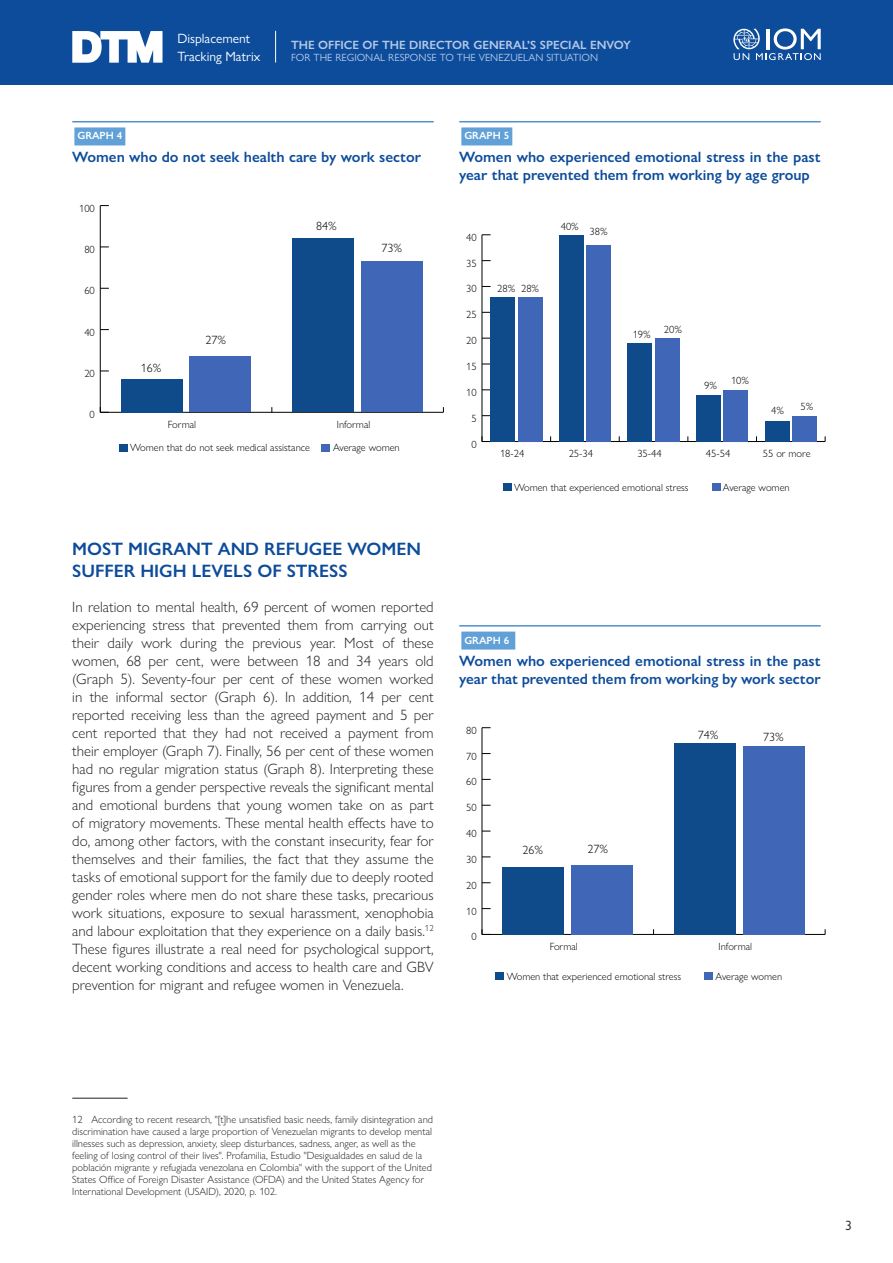
<style>
.page{position:relative;width:893px;height:1263px;background:#fff}
.page>*{position:absolute;margin:0;border:0;box-sizing:border-box;transform-origin:0 0}
.T_1{font:600 18px/21.6px "Gill Sans Nova";color:#0d4c9b}
.Texto_dos_columnas{font:300 15px/18px "Gill Sans Nova";color:#231f20;text-align:justify}
.GRAF_Tit{font:600 15px/18px "Gill Sans Nova";color:#0d4c9b}
.t1{font:13.5px/18.6px "Gill Sans Nova";color:#fff}
.t2{font:13.5px "Gill Sans Nova";color:#231f20}
.t3{font:600 12px "Gill Sans Nova";color:#b5c9e7}
.t4{font:300 12px "Gill Sans Nova";color:#000}
.Pie_de_Pagina{font:300 10.5px/12px "Gill Sans Nova";color:#231f20}
.t5{font:300 10.5px "Gill Sans Nova";color:#000}
.t6{font:10.5px "Gill Sans Nova";color:#b5c9e7}
.GRAF_Nº{font:600 10.5px "Gill Sans Nova";color:#fff}
</style>
<div class="page">
<div style="left:0;top:0;width:893px;height:85px;background:#0d4c9b"></div>
<hr style="left:72px;top:121px;width:362px;height:1px;background:#5090cc">
<div style="left:74px;top:127px;width:51px;height:18px;background:#61a1d7"></div>
<hr style="left:100px;top:412px;width:343px;height:1px;background:#000">
<hr style="left:100px;top:206px;width:1px;height:206px;background:#000">
<svg style="left:100px;top:407px;width:9px;height:6px"></svg>
<div style="left:119px;top:444px;width:8px;height:7px;background:#0f4b8b"></div>
<div style="left:121px;top:379px;width:62px;height:33px;background:#0f4b8b"></div>
<div style="left:292px;top:239px;width:62px;height:173px;background:#0f4b8b"></div>
<div style="left:322px;top:444px;width:8px;height:7px;background:#4066b7"></div>
<div style="left:189px;top:356px;width:62px;height:56px;background:#4066b7"></div>
<div style="left:361px;top:261px;width:62px;height:151px;background:#4066b7"></div>
<hr style="left:72px;top:1098px;width:56px;height:1px;background:#231f20">
<hr style="left:459px;top:121px;width:362px;height:1px;background:#5090cc">
<div style="left:461px;top:127px;width:51px;height:18px;background:#61a1d7"></div>
<hr style="left:459px;top:625px;width:362px;height:1px;background:#5090cc">
<div style="left:461px;top:632px;width:54px;height:18px;background:#61a1d7"></div>
<hr style="left:482px;top:441px;width:343px;height:1px;background:#000">
<hr style="left:482px;top:235px;width:1px;height:206px;background:#000">
<div style="left:503px;top:483px;width:8px;height:8px;background:#0f4b8b"></div>
<div style="left:490px;top:297px;width:25px;height:144px;background:#0f4b8b"></div>
<div style="left:559px;top:235px;width:25px;height:206px;background:#0f4b8b"></div>
<div style="left:627px;top:343px;width:25px;height:98px;background:#0f4b8b"></div>
<div style="left:696px;top:395px;width:25px;height:46px;background:#0f4b8b"></div>
<div style="left:765px;top:421px;width:24px;height:20px;background:#0f4b8b"></div>
<div style="left:712px;top:483px;width:8px;height:8px;background:#4066b7"></div>
<div style="left:518px;top:297px;width:24px;height:144px;background:#4066b7"></div>
<div style="left:586px;top:245px;width:25px;height:196px;background:#4066b7"></div>
<div style="left:655px;top:338px;width:25px;height:103px;background:#4066b7"></div>
<div style="left:723px;top:390px;width:25px;height:51px;background:#4066b7"></div>
<div style="left:792px;top:416px;width:25px;height:25px;background:#4066b7"></div>
<hr style="left:482px;top:934px;width:343px;height:1px;background:#000">
<hr style="left:482px;top:728px;width:1px;height:206px;background:#000">
<svg style="left:482px;top:929px;width:9px;height:5px"></svg>
<div style="left:503px;top:867px;width:61px;height:67px;background:#0f4b8b"></div>
<div style="left:674px;top:743px;width:62px;height:191px;background:#0f4b8b"></div>
<div style="left:571px;top:865px;width:62px;height:69px;background:#4066b7"></div>
<div style="left:743px;top:746px;width:61px;height:188px;background:#4066b7"></div>
<div style="left:495px;top:972px;width:9px;height:8px;background:#0f4b8b"></div>
<div style="left:704px;top:972px;width:9px;height:8px;background:#4066b7"></div>
<svg style="left:733px;top:28px;width:88px;height:32px"></svg>
<svg style="left:72px;top:31px;width:90px;height:32px"></svg>
<hr style="left:275px;top:31px;width:1px;height:32px;background:#fff">
<p class="t1" style="left:177px;top:29px;width:85px">Displacement<br>Tracking Matrix</p>
<p class="t3" style="left:291px;top:37px;width:341px">THE OFFICE OF THE DIRECTOR GENERAL’S SPECIAL ENVOY</p>
<p class="t6" style="left:291px;top:51px;width:308px">FOR THE REGIONAL RESPONSE TO THE VENEZUELAN SITUATION</p>
<p class="GRAF_Nº" style="left:77px;top:129px;width:46px">GRAPH 4</p>
<p class="GRAF_Tit" style="left:72px;top:148px;width:350px">Women who do not seek health care by work sector</p>
<p class="t5" style="left:79px;top:202px;width:17px">100</p>
<p class="t5" style="left:84px;top:243px;width:12px">80</p>
<p class="t5" style="left:84px;top:284px;width:12px">60</p>
<p class="t5" style="left:84px;top:326px;width:12px">40</p>
<p class="t5" style="left:84px;top:367px;width:12px">20</p>
<p class="t5" style="left:90px;top:408px;width:7px">0</p>
<p class="t4" style="left:316px;top:219px;width:22px">84%</p>
<p class="t4" style="left:382px;top:240px;width:22px">73%</p>
<p class="t4" style="left:141px;top:361px;width:22px">16%</p>
<p class="t4" style="left:206px;top:333px;width:22px">27%</p>
<p class="t5" style="left:168px;top:418px;width:30px">Formal</p>
<p class="t5" style="left:337px;top:418px;width:35px">Informal</p>
<p class="t5" style="left:130px;top:441px;width:181px">Women that do not seek medical assistance</p>
<p class="t5" style="left:333px;top:441px;width:68px">Average women</p>
<p class="T_1" style="left:72px;top:538px;width:350px">MOST MIGRANT AND REFUGEE WOMEN<br>SUFFER HIGH LEVELS OF STRESS</p>
<p class="Texto_dos_columnas" style="left:72px;top:597px;width:363px">In relation to mental health, 69 percent of women reported experiencing stress that prevented them from carrying out their daily work during the previous year. Most of these women, 68 per cent, were between 18 and 34 years old (Graph 5). Seventy-four per cent of these women worked in the informal sector (Graph 6). In addition, 14 per cent reported receiving less than the agreed payment and 5 per cent reported that they had not received a payment from their employer (Graph 7). Finally, 56 per cent of these women had no regular migration status (Graph 8). Interpreting these figures from a gender perspective reveals the significant mental and emotional burdens that young women take on as part of migratory movements. These mental health effects have to do, among other factors, with the constant insecurity, fear for themselves and their families, the fact that they assume the tasks of emotional support for the family due to deeply rooted gender roles where men do not share these tasks, precarious work situations, exposure to sexual harassment, xenophobia and labour exploitation that they experience on a daily basis.<sup>12<br></sup>These figures illustrate a real need for psychological support, decent working conditions and access to health care and GBV prevention for migrant and refugee women in Venezuela.</p>
<p class="GRAF_Nº" style="left:464px;top:129px;width:46px">GRAPH 5</p>
<p class="GRAF_Tit" style="left:459px;top:148px;width:363px">Women who experienced emotional stress in the past year that prevented them from working by age group</p>
<p class="t5" style="left:466px;top:231px;width:12px">40</p>
<p class="t5" style="left:466px;top:257px;width:12px">35</p>
<p class="t5" style="left:466px;top:282px;width:12px">30</p>
<p class="t5" style="left:466px;top:308px;width:12px">25</p>
<p class="t5" style="left:466px;top:334px;width:12px">20</p>
<p class="t5" style="left:466px;top:360px;width:12px">15</p>
<p class="t5" style="left:466px;top:386px;width:12px">10</p>
<p class="t5" style="left:471px;top:412px;width:7px">5</p>
<p class="t5" style="left:471px;top:438px;width:7px">0</p>
<p class="t5" style="left:497px;top:282px;width:43px">28% 28%</p>
<p class="t5" style="left:561px;top:220px;width:20px">40%</p>
<p class="t5" style="left:590px;top:225px;width:20px">38%</p>
<p class="t5" style="left:633px;top:328px;width:20px">19%</p>
<p class="t5" style="left:664px;top:323px;width:20px">20%</p>
<p class="t5" style="left:704px;top:379px;width:14px">9%</p>
<p class="t5" style="left:731px;top:374px;width:20px">10%</p>
<p class="t5" style="left:771px;top:404px;width:14px">4%</p>
<p class="t5" style="left:801px;top:400px;width:14px">5%</p>
<p class="t5" style="left:500px;top:447px;width:26px">18-24</p>
<p class="t5" style="left:569px;top:447px;width:26px">25-34</p>
<p class="t5" style="left:637px;top:447px;width:26px">35-44</p>
<p class="t5" style="left:706px;top:447px;width:26px">45-54</p>
<p class="t5" style="left:763px;top:447px;width:49px">55 or more</p>
<p class="t5" style="left:514px;top:481px;width:176px">Women that experienced emotional stress</p>
<p class="t5" style="left:723px;top:481px;width:68px">Average women</p>
<p class="GRAF_Nº" style="left:464px;top:633px;width:46px">GRAPH 6</p>
<p class="GRAF_Tit" style="left:459px;top:652px;width:363px">Women who experienced emotional stress in the past year that prevented them from working by work sector</p>
<p class="t5" style="left:466px;top:724px;width:12px">80</p>
<p class="t5" style="left:466px;top:749px;width:12px">70</p>
<p class="t5" style="left:466px;top:775px;width:12px">60</p>
<p class="t5" style="left:466px;top:801px;width:12px">50</p>
<p class="t5" style="left:466px;top:827px;width:12px">40</p>
<p class="t5" style="left:466px;top:853px;width:12px">30</p>
<p class="t5" style="left:466px;top:879px;width:12px">20</p>
<p class="t5" style="left:466px;top:905px;width:12px">10</p>
<p class="t5" style="left:471px;top:930px;width:7px">0</p>
<p class="t4" style="left:523px;top:842px;width:22px">26%</p>
<p class="t4" style="left:587px;top:841px;width:22px">27%</p>
<p class="t4" style="left:698px;top:727px;width:22px">74%</p>
<p class="t4" style="left:763px;top:730px;width:22px">73%</p>
<p class="t5" style="left:550px;top:940px;width:30px">Formal</p>
<p class="t5" style="left:718px;top:940px;width:35px">Informal</p>
<p class="t5" style="left:507px;top:970px;width:176px">Women that experienced emotional stress</p>
<p class="t5" style="left:715px;top:970px;width:68px">Average women</p>
<p class="Pie_de_Pagina" style="left:72px;top:1113px;width:362px">12 According to recent research, "[t]he unsatisfied basic needs, family disintegration and discrimination have caused a large proportion of Venezuelan migrants to develop mental illnesses such as depression, anxiety, sleep disturbances, sadness, anger, as well as the feeling of losing control of their lives". Profamilia, Estudio "Desigualdades en salud de la población migrante y refugiada venezolana en Colombia" with the support of the United States Office of Foreign Disaster Assistance (OFDA) and the United States Agency for International Development (USAID), 2020, p. 102.</p>
<p class="t2" style="left:845px;top:1217px;width:8px">3</p>
</div>
